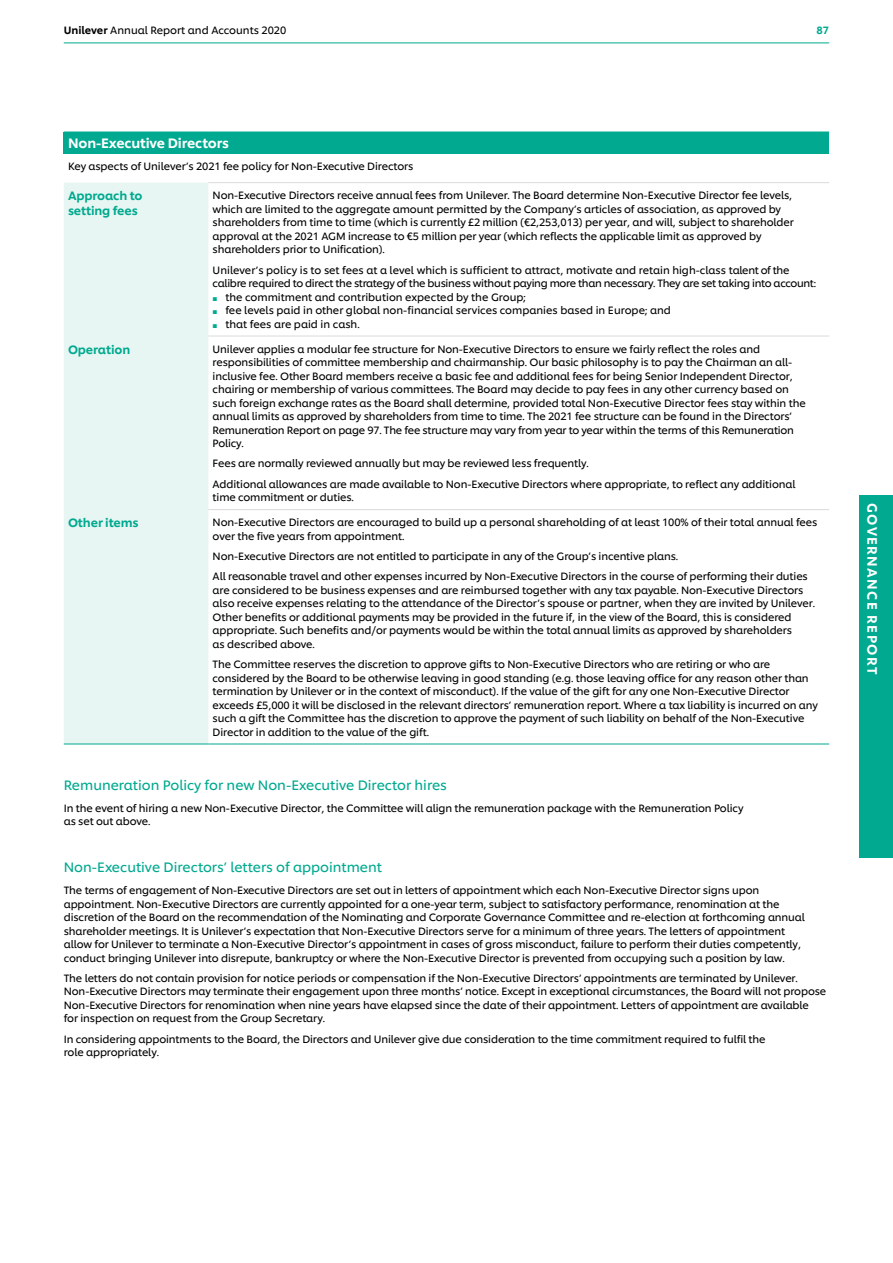
<style>
.page{position:relative;width:893px;height:1263px;background:#fff}
.page>*{position:absolute;margin:0;border:0;box-sizing:border-box;transform-origin:0 0}
.Sub-head_2_Green{font:13.5px "Unilever Shilling";color:#00a98f}
.Table_text_RL_Regula{font:500 13.5px "Unilever Shilling";letter-spacing:-.01em;color:#fff}
.Table_text_RL_Regula-2{font:500 13.5px "Unilever Shilling";letter-spacing:.1em;color:#fff}
.Table_sub-head_Green{font:500 12px/15px "Unilever Shilling";letter-spacing:-.01em;color:#00a98f}
.Small_text_Regular{font:10.5px/13.5px "Unilever Shilling";letter-spacing:-.01em;color:#000}
.Small_text_Regular_n{font:10.5px/13.5px "Unilever Shilling";letter-spacing:-.03em;color:#000}
.Table_text_RL_Regula-3{font:10.5px "Unilever Shilling";letter-spacing:-.01em;color:#000}
.t1{font:500 10.5px "Unilever Shilling";color:#00a98f}
.s1{font-weight:500}
.s2{font-family:"Arial";font-size:8.25px;color:#00a98f}
</style>
<div class="page">
<hr style="left:64px;top:43px;width:765px;height:1px;background:#00a98f">
<div style="left:859px;top:495px;width:34px;height:362px;background:#00a98f"></div>
<div style="left:64px;top:132px;width:765px;height:21px;background:#00a98f"></div>
<div style="left:64px;top:183px;width:144px;height:561px;background:#e7f6f2"></div>
<hr style="left:208px;top:182px;width:621px;height:1px;background:#dadada">
<hr style="left:208px;top:336px;width:621px;height:1px;background:#dadada">
<hr style="left:208px;top:509px;width:621px;height:1px;background:#dadada">
<hr style="left:64px;top:744px;width:144px;height:1px;background:#00a98f">
<hr style="left:208px;top:744px;width:621px;height:1px;background:#00a98f">
<p class="Small_text_Regular" style="left:64px;top:23px;width:224px"><span class="s1">Unilever</span> Annual Report and Accounts 2020</p>
<p class="t1" style="left:816px;top:22px;width:14px">87</p>
<p class="Table_text_RL_Regula" style="left:68px;top:132px;width:162px">Non-Executive Directors</p>
<p class="Table_text_RL_Regula-3" style="left:68px;top:158px;width:347px">Key aspects of Unilever’s 2021 fee policy for Non-Executive Directors</p>
<p class="Table_sub-head_Green" style="left:68px;top:187px;width:76px">Approach to setting fees</p>
<p class="Small_text_Regular" style="left:213px;top:188px;width:583px">Non-Executive Directors receive annual fees from Unilever. The Board determine Non-Executive Director fee levels, which are limited to the aggregate amount permitted by the Company’s articles of association, as approved by shareholders from time to time (which is currently £2 million (€2,253,013) per year, and will, subject to shareholder approval at the 2021 AGM increase to €5 million per year (which reflects the applicable limit as approved by shareholders prior to Unification).</p>
<p class="Small_text_Regular_n" style="left:213px;top:262px;width:605px">Unilever’s policy is to set fees at a level which is sufficient to attract, motivate and retain high-class talent of the calibre required to direct the strategy of the business without paying more than necessary. They are set taking into account:</p>
<p class="Small_text_Regular" style="left:213px;top:289px;width:315px"><span class="s2">■</span> the commitment and contribution expected by the Group;</p>
<p class="Small_text_Regular" style="left:213px;top:303px;width:460px"><span class="s2">■</span> fee levels paid in other global non-financial services companies based in Europe; and</p>
<p class="Small_text_Regular" style="left:213px;top:316px;width:149px"><span class="s2">■</span> that fees are paid in cash.</p>
<p class="Table_sub-head_Green" style="left:68px;top:341px;width:64px">Operation</p>
<p class="Small_text_Regular" style="left:213px;top:341px;width:595px">Unilever applies a modular fee structure for Non-Executive Directors to ensure we fairly reflect the roles and responsibilities of committee membership and chairmanship. Our basic philosophy is to pay the Chairman an all&shy;inclusive fee. Other Board members receive a basic fee and additional fees for being Senior Independent Director, chairing or membership of various committees. The Board may decide to pay fees in any other currency based on such foreign exchange rates as the Board shall determine, provided total Non-Executive Director fees stay within the annual limits as approved by shareholders from time to time. The 2021 fee structure can be found in the Directors’ Remuneration Report on page 97. The fee structure may vary from year to year within the terms of this Remuneration Policy.</p>
<p class="Small_text_Regular" style="left:213px;top:456px;width:378px">Fees are normally reviewed annually but may be reviewed less frequently.</p>
<p class="Small_text_Regular" style="left:213px;top:476px;width:584px">Additional allowances are made available to Non-Executive Directors where appropriate, to reflect any additional time commitment or duties.</p>
<p class="Table_sub-head_Green" style="left:68px;top:514px;width:72px">Other items</p>
<p class="Small_text_Regular" style="left:213px;top:515px;width:606px">Non-Executive Directors are encouraged to build up a personal shareholding of at least 100% of their total annual fees over the five years from appointment.</p>
<p class="Small_text_Regular" style="left:213px;top:549px;width:467px">Non-Executive Directors are not entitled to participate in any of the Group’s incentive plans.</p>
<p class="Small_text_Regular" style="left:213px;top:569px;width:604px">All reasonable travel and other expenses incurred by Non-Executive Directors in the course of performing their duties are considered to be business expenses and are reimbursed together with any tax payable. Non-Executive Directors also receive expenses relating to the attendance of the Director’s spouse or partner, when they are invited by Unilever.<br>Other benefits or additional payments may be provided in the future if, in the view of the Board, this is considered appropriate. Such benefits and/or payments would be within the total annual limits as approved by shareholders<br>as described above.</p>
<p class="Small_text_Regular" style="left:213px;top:657px;width:607px">The Committee reserves the discretion to approve gifts to Non-Executive Directors who are retiring or who are considered by the Board to be otherwise leaving in good standing (e.g. those leaving office for any reason other than termination by Unilever or in the context of misconduct). If the value of the gift for any one Non-Executive Director exceeds £5,000 it will be disclosed in the relevant directors’ remuneration report. Where a tax liability is incurred on any such a gift the Committee has the discretion to approve the payment of such liability on behalf of the Non-Executive Director in addition to the value of the gift.</p>
<p class="Sub-head_2_Green" style="left:64px;top:775px;width:385px">Remuneration Policy for new Non-Executive Director hires</p>
<p class="Small_text_Regular" style="left:64px;top:800px;width:681px">In the event of hiring a new Non-Executive Director, the Committee will align the remuneration package with the Remuneration Policy as set out above.</p>
<p class="Sub-head_2_Green" style="left:64px;top:857px;width:320px">Non-Executive Directors’ letters of appointment</p>
<p class="Small_text_Regular" style="left:64px;top:883px;width:743px">The terms of engagement of Non-Executive Directors are set out in letters of appointment which each Non-Executive Director signs upon appointment. Non-Executive Directors are currently appointed for a one-year term, subject to satisfactory performance, renomination at the discretion of the Board on the recommendation of the Nominating and Corporate Governance Committee and re-election at forthcoming annual shareholder meetings. It is Unilever’s expectation that Non-Executive Directors serve for a minimum of three years. The letters of appointment allow for Unilever to terminate a Non-Executive Director’s appointment in cases of gross misconduct, failure to perform their duties competently, conduct bringing Unilever into disrepute, bankruptcy or where the Non-Executive Director is prevented from occupying such a position by law.</p>
<p class="Small_text_Regular" style="left:64px;top:970px;width:764px">The letters do not contain provision for notice periods or compensation if the Non-Executive Directors’ appointments are terminated by Unilever.<br>Non-Executive Directors may terminate their engagement upon three months’ notice. Except in exceptional circumstances, the Board will not propose Non-Executive Directors for renomination when nine years have elapsed since the date of their appointment. Letters of appointment are available<br>for inspection on request from the Group Secretary.</p>
<p class="Small_text_Regular" style="left:64px;top:1031px;width:703px">In considering appointments to the Board, the Directors and Unilever give due consideration to the time commitment required to fulfil the role appropriately.</p>
<p class="Table_text_RL_Regula-2" style="left:883px;top:503px;width:173px;rotate:90deg">GOVERNANCE REPORT</p>
</div>
